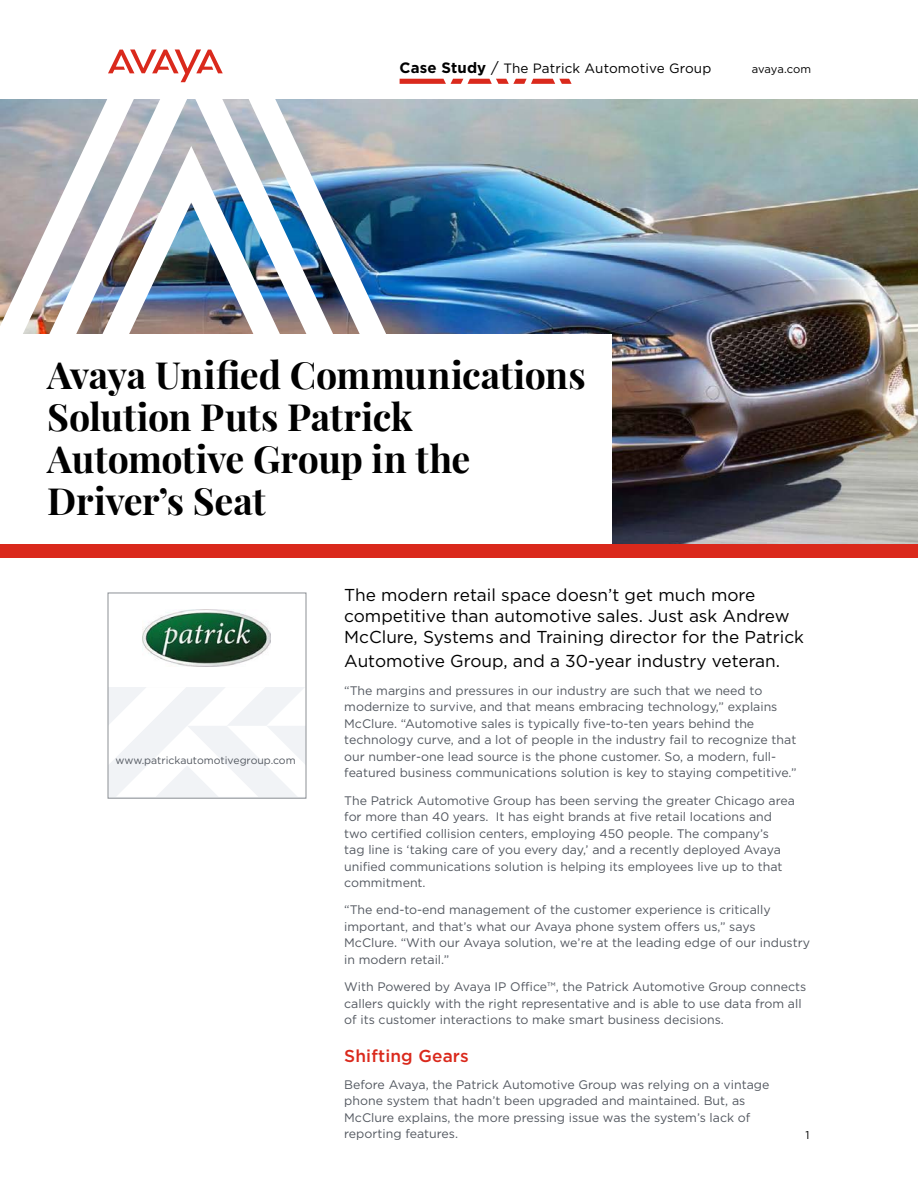
<style>
.page{position:relative;width:918px;height:1188px;background:#fff}
.page>*{position:absolute;margin:0;border:0;box-sizing:border-box;transform-origin:0 0}
.Headline_1_Bold_Left{font:700 37.5px/42px "Playfair Display";letter-spacing:-.01em;color:#000}
.Intro_Paragraph_Body{font:17.25px/21px "Gotham";color:#000}
.Subhead_1_Red_11_5_1{font:500 17.25px "Gotham";letter-spacing:.01em;color:#da291c}
.Header_copy{font:13.5px "Gotham";letter-spacing:.01em;color:#000}
.Body_8_5_12{font:12.3px/16.5px "Gotham";color:#535860}
.Header_copy-2{font:11.25px "Gotham";letter-spacing:-.01em;color:#000}
.Footer__page_number{font:11.25px "Gotham";color:#000}
.Partner_URL_address{font:10.5px "Gotham";color:#535860}
.s1{font-weight:700;font-size:15px}
.s2{font-size:15px}
</style>
<div class="page">
<svg style="left:400px;top:79px;width:172px;height:5px"></svg>
<svg style="left:110px;top:687px;width:194px;height:109px"></svg>
<div style="left:108px;top:593px;width:198px;height:205px;border:1px solid #8c9095"></div>
<img style="left:486px;top:99px;width:432px;height:445px">
<svg style="left:134px;top:99px;width:115px;height:47px"></svg>
<img style="left:134px;top:146px;width:115px;height:188px">
<svg style="left:0;top:99px;width:134px;height:235px"></svg>
<img style="left:249px;top:99px;width:237px;height:235px">
<svg style="left:108px;top:49px;width:115px;height:33px"></svg>
<div style="left:0;top:335px;width:612px;height:227px;background:#fff"></div>
<div style="left:0;top:545px;width:918px;height:13px;background:#da291c"></div>
<img style="left:142px;top:609px;width:129px;height:58px">
<p class="Header_copy" style="left:400px;top:61px;width:313px"><span class="s1">Case Study</span> <span class="s2">/</span> The Patrick Automotive Group</p>
<p class="Header_copy-2" style="left:752px;top:63px;width:61px">avaya.com</p>
<p class="Headline_1_Bold_Left" style="left:47px;top:351px;width:540px">Avaya Unified Communications<br>Solution Puts Patrick<br>Automotive Group in the<br>Driver’s Seat</p>
<p class="Partner_URL_address" style="left:116px;top:755px;width:182px">www.patrickautomotivegroup.com</p>
<p class="Intro_Paragraph_Body" style="left:344px;top:585px;width:461px">The modern retail space doesn’t get much more competitive than automotive sales. Just ask Andrew<br>McClure, Systems and Training director for the Patrick</p>
<p class="Intro_Paragraph_Body" style="left:344px;top:651px;width:437px">Automotive Group, and a 30-year industry veteran.</p>
<p class="Body_8_5_12" style="left:344px;top:682px;width:454px">“The margins and pressures in our industry are such that we need to modernize to survive, and that means embracing technology,” explains McClure. “Automotive sales is typically five-to-ten years behind the technology curve, and a lot of people in the industry fail to recognize that our number-one lead source is the phone customer. So, a modern, full&shy;featured business communications solution is key to staying competitive.”</p>
<p class="Body_8_5_12" style="left:344px;top:792px;width:452px">The Patrick Automotive Group has been serving the greater Chicago area for more than 40 years. It has eight brands at five retail locations and two certified collision centers, employing 450 people. The company’s<br>tag line is ‘taking care of you every day,’ and a recently deployed Avaya unified communications solution is helping its employees live up to that commitment.</p>
<p class="Body_8_5_12" style="left:344px;top:902px;width:467px">“The end-to-end management of the customer experience is critically important, and that’s what our Avaya phone system offers us,” says McClure. “With our Avaya solution, we’re at the leading edge of our industry in modern retail.”</p>
<p class="Body_8_5_12" style="left:344px;top:978px;width:463px">With Powered by Avaya IP Office™, the Patrick Automotive Group connects callers quickly with the right representative and is able to use data from all of its customer interactions to make smart business decisions.</p>
<p class="Subhead_1_Red_11_5_1" style="left:344px;top:1046px;width:126px">Shifting Gears</p>
<p class="Body_8_5_12" style="left:344px;top:1076px;width:427px">Before Avaya, the Patrick Automotive Group was relying on a vintage phone system that hadn’t been upgraded and maintained. But, as McClure explains, the more pressing issue was the system’s lack of reporting features.</p>
<p class="Footer__page_number" style="left:806px;top:1129px;width:6px">1</p>
</div>
